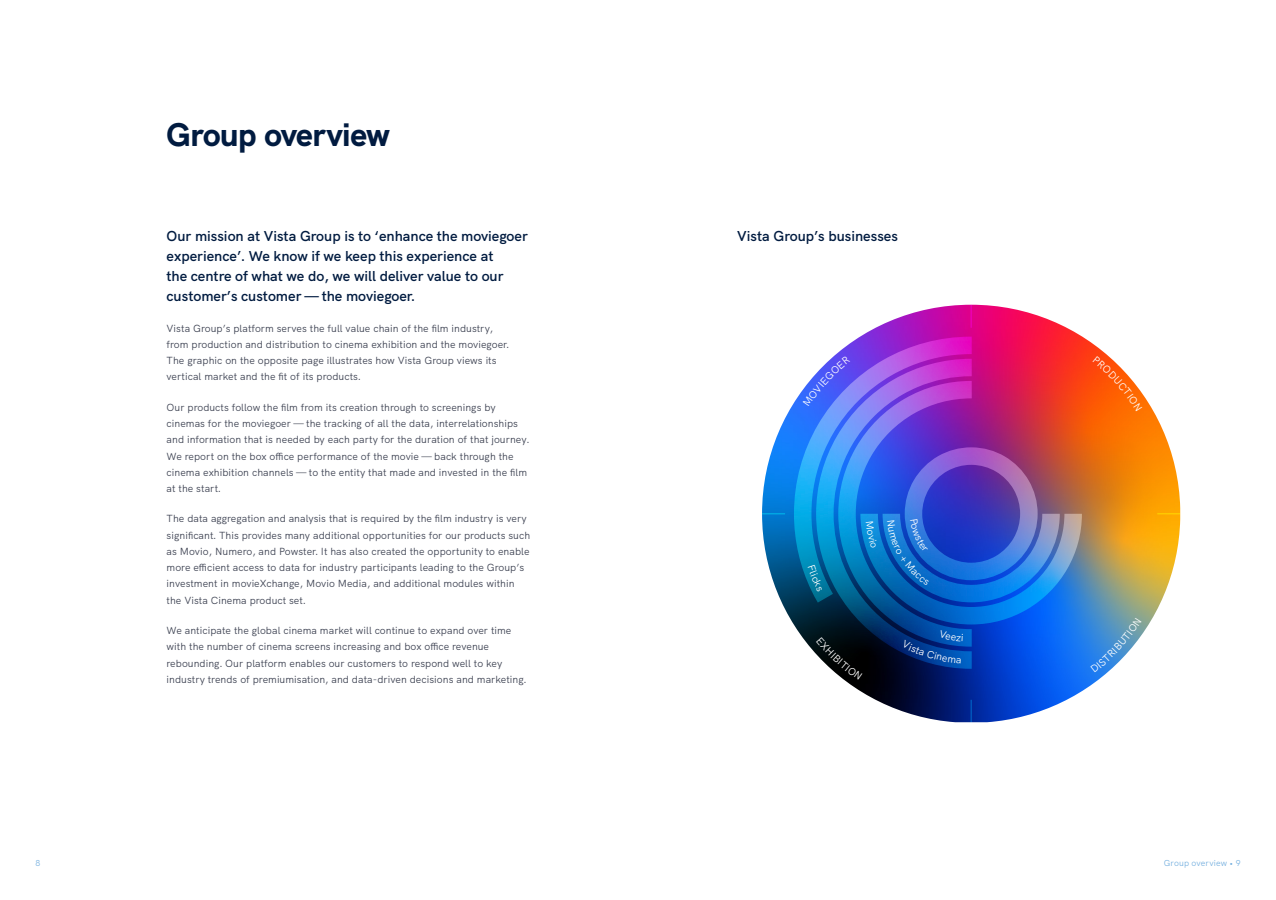
<style>
.page{position:relative;width:1276px;height:900px;background:#fff}
.page>*{position:absolute;margin:0;border:0;box-sizing:border-box;transform-origin:0 0}
.t1{font:800 32.5px "HK Groteskv 1";letter-spacing:-.015em;color:#011b40}
.t2{font:600 14.38px/20px "HK Groteskv 1";color:#011b40}
.t3{font:10.25px/16.2px "HK Groteskv 1";letter-spacing:.005em;color:#3d4252}
.t4{font:8.62px "HK Groteskv 1";letter-spacing:.015em;color:#76b0df}
</style>
<div class="page">
<img style="left:762px;top:305px;width:418px;height:417px;border-radius:203px">
<svg style="left:970px;top:305px;width:1px;height:23px"></svg>
<svg style="left:970px;top:700px;width:1px;height:23px"></svg>
<svg style="left:762px;top:513px;width:23px;height:1px"></svg>
<svg style="left:1157px;top:513px;width:23px;height:1px"></svg>
<svg style="left:794px;top:337px;width:177px;height:266px"></svg>
<svg style="left:1092px;top:356px;width:50px;height:55px"></svg>
<svg style="left:1090px;top:618px;width:51px;height:55px"></svg>
<img style="left:803px;top:356px;width:279px;height:324px">
<h1 class="t1" style="left:167px;top:109px;width:225px">Group overview</h1>
<h2 class="t2" style="left:167px;top:225px;width:363px">Our mission at Vista Group is to ‘enhance the moviegoer experience’. We know if we keep this experience at<br>the centre of what we do, we will deliver value to our customer’s customer — the moviegoer.</h2>
<p class="t3" style="left:167px;top:319px;width:344px">Vista Group’s platform serves the full value chain of the film industry, from production and distribution to cinema exhibition and the moviegoer.<br>The graphic on the opposite page illustrates how Vista Group views its vertical market and the fit of its products.</p>
<p class="t3" style="left:167px;top:398px;width:364px">Our products follow the film from its creation through to screenings by cinemas for the moviegoer — the tracking of all the data, interrelationships and information that is needed by each party for the duration of that journey.<br>We report on the box office performance of the movie — back through the cinema exhibition channels — to the entity that made and invested in the film at the start.</p>
<p class="t3" style="left:167px;top:510px;width:365px">The data aggregation and analysis that is required by the film industry is very significant. This provides many additional opportunities for our products such as Movio, Numero, and Powster. It has also created the opportunity to enable more efficient access to data for industry participants leading to the Group’s investment in movieXchange, Movio Media, and additional modules within the Vista Cinema product set.</p>
<p class="t3" style="left:167px;top:622px;width:361px">We anticipate the global cinema market will continue to expand over time with the number of cinema screens increasing and box office revenue rebounding. Our platform enables our customers to respond well to key industry trends of premiumisation, and data-driven decisions and marketing.</p>
<h2 class="t2" style="left:737px;top:225px;width:162px">Vista Group’s businesses</h2>
<p class="t4" style="left:35px;top:856px;width:6px">8</p>
<p class="t4" style="left:1163px;top:856px;width:78px">Group overview • 9</p>
</div>
